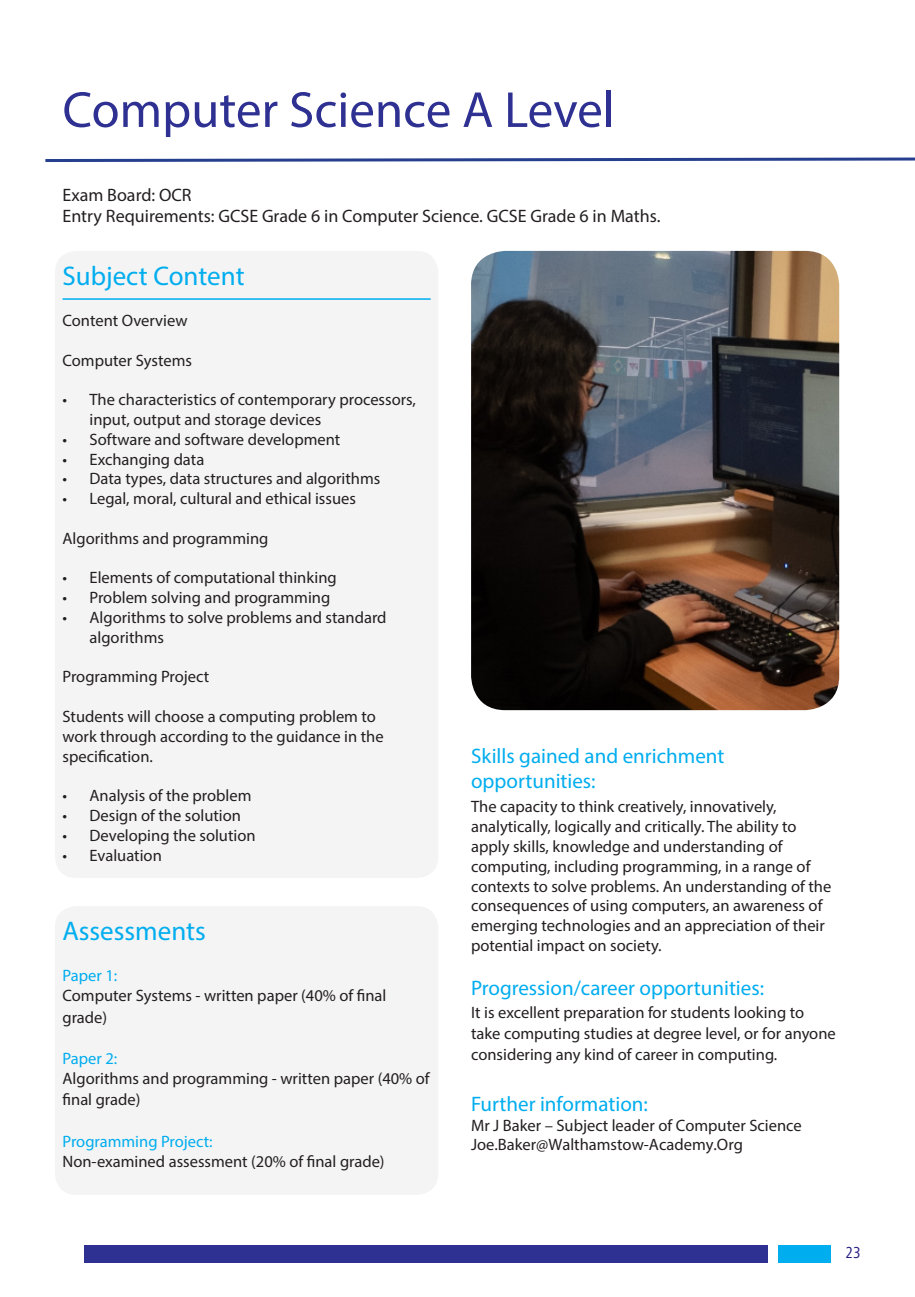
<style>
.page{position:relative;width:915px;height:1297px;background:#fff}
.page>*{position:absolute;margin:0;border:0;box-sizing:border-box;transform-origin:0 0}
.t1{font:51px "Myriad Pro";color:#2e3092}
.t2{font:27px "Myriad Pro";color:#00adef}
.t3{font:21px/25.2px "Myriad Pro";color:#00adef}
.t4{font:18px "Myriad Pro";color:#231f20}
.t5{font:16.5px/19.8px "Myriad Pro";color:#231f20}
.t6{font:16.5px "Myriad Pro";color:#00adef}
.t7{font:condensed 16.5px "Frutiger Next";color:#211a82}
</style>
<div class="page">
<div style="left:55px;top:251px;width:383px;height:627px;background:#f4f4f4;border-radius:21px"></div>
<div style="left:55px;top:906px;width:383px;height:289px;background:#f4f4f4;border-radius:21px"></div>
<hr style="left:62px;top:298px;width:368px;height:2px;background:#00adef">
<img style="left:471px;top:251px;width:367px;height:459px">
<div style="left:778px;top:1245px;width:52px;height:18px;background:#00aeef"></div>
<div style="left:85px;top:1245px;width:683px;height:18px;background:#2e3092"></div>
<svg style="left:45px;top:157px;width:869px;height:5px"></svg>
<p class="t1" style="left:62px;top:78px;width:553px">Computer Science A Level</p>
<p class="t4" style="left:62px;top:183px;width:131px">Exam Board: OCR</p>
<p class="t4" style="left:62px;top:205px;width:599px">Entry Requirements: GCSE Grade 6 in Computer Science. GCSE Grade 6 in Maths.</p>
<p class="t2" style="left:62px;top:259px;width:183px">Subject Content</p>
<p class="t5" style="left:62px;top:310px;width:126px">Content Overview</p>
<p class="t5" style="left:62px;top:350px;width:131px">Computer Systems</p>
<p class="t5" style="left:89px;top:389px;width:328px;text-indent:-27px">• The characteristics of contemporary processors, input, output and storage devices</p>
<p class="t5" style="left:62px;top:429px;width:279px">• Software and software development</p>
<p class="t5" style="left:62px;top:449px;width:143px">• Exchanging data</p>
<p class="t5" style="left:62px;top:469px;width:319px">• Data types, data structures and algorithms</p>
<p class="t5" style="left:62px;top:488px;width:295px">• Legal, moral, cultural and ethical issues</p>
<p class="t5" style="left:62px;top:528px;width:207px">Algorithms and programming</p>
<p class="t5" style="left:62px;top:568px;width:275px">• Elements of computational thinking</p>
<p class="t5" style="left:62px;top:587px;width:269px">• Problem solving and programming</p>
<p class="t5" style="left:89px;top:607px;width:298px;text-indent:-27px">• Algorithms to solve problems and standard algorithms</p>
<p class="t5" style="left:62px;top:667px;width:148px">Programming Project</p>
<p class="t5" style="left:62px;top:706px;width:322px">Students will choose a computing problem to work through according to the guidance in the specification.</p>
<p class="t5" style="left:62px;top:785px;width:190px">• Analysis of the problem</p>
<p class="t5" style="left:62px;top:805px;width:180px">• Design of the solution</p>
<p class="t5" style="left:62px;top:825px;width:194px">• Developing the solution</p>
<p class="t5" style="left:62px;top:845px;width:101px">• Evaluation</p>
<p class="t3" style="left:471px;top:743px;width:255px">Skills gained and enrichment opportunities:</p>
<p class="t5" style="left:471px;top:797px;width:361px">The capacity to think creatively, innovatively, analytically, logically and critically. The ability to apply skills, knowledge and understanding of computing, including programming, in a range of contexts to solve problems. An understanding of the consequences of using computers, an awareness of emerging technologies and an appreciation of their potential impact on society.</p>
<p class="t3" style="left:471px;top:975px;width:294px">Progression/career opportunities:</p>
<p class="t5" style="left:471px;top:1002px;width:366px;line-height:20.7px">It is excellent preparation for students looking to take computing studies at degree level, or for anyone considering any kind of career in computing.</p>
<p class="t3" style="left:471px;top:1091px;width:178px">Further information:</p>
<p class="t5" style="left:471px;top:1116px;width:332px;line-height:19px">Mr J Baker – Subject leader of Computer Science<br>Joe.Baker@Walthamstow-Academy.Org</p>
<p class="t2" style="left:62px;top:914px;width:145px">Assessments</p>
<p class="t6" style="left:62px;top:965px;width:56px">Paper 1:</p>
<p class="t5" style="left:62px;top:984px;width:325px;line-height:21.6px">Computer Systems - written paper (40% of final grade)</p>
<p class="t6" style="left:62px;top:1048px;width:56px">Paper 2:</p>
<p class="t5" style="left:62px;top:1067px;width:368px;line-height:21.6px">Algorithms and programming - written paper (40% of final grade)</p>
<p class="t6" style="left:62px;top:1131px;width:152px">Programming Project:</p>
<p class="t5" style="left:62px;top:1151px;width:323px">Non-examined assessment (20% of final grade)</p>
<p class="t7" style="left:845px;top:1243px;width:17px">23</p>
</div>
